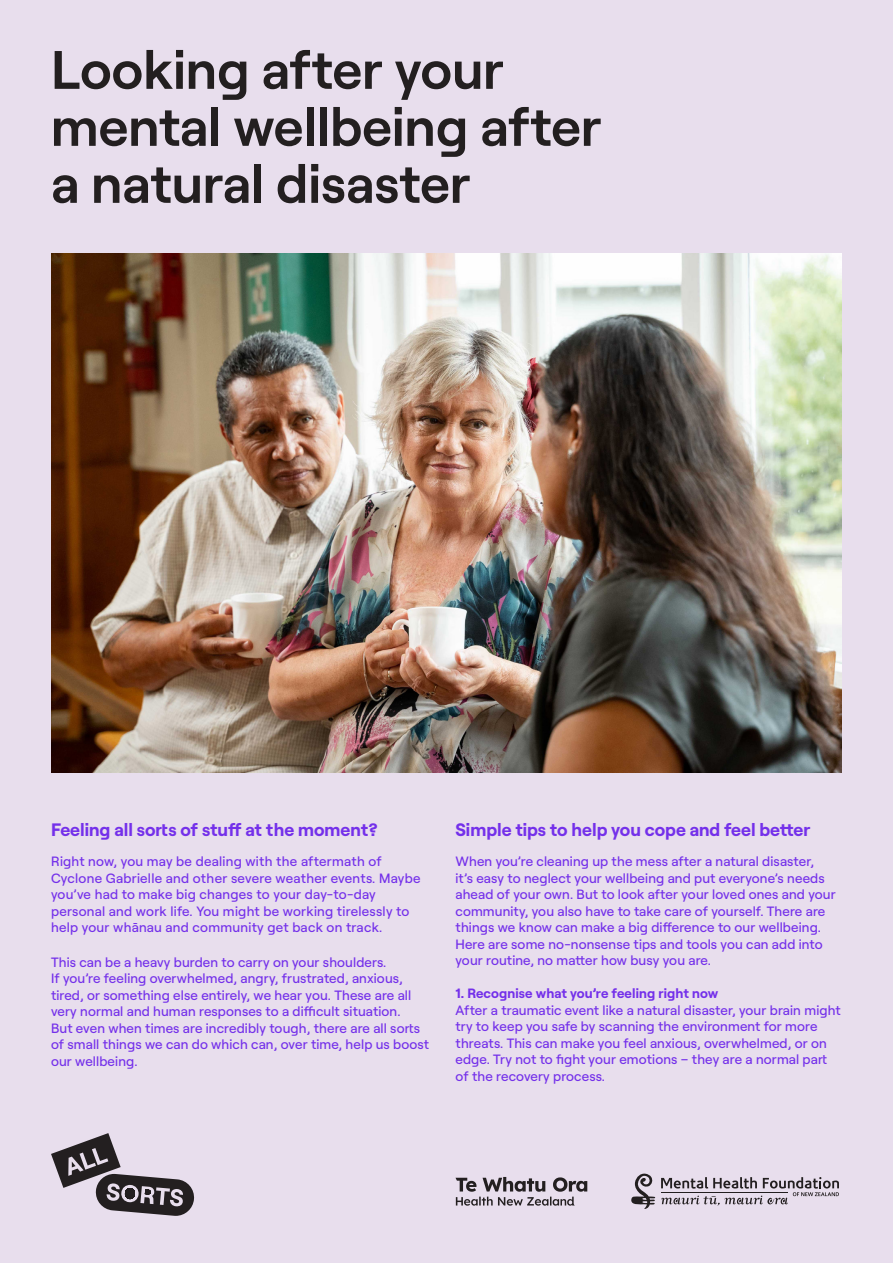
<style>
.page{position:relative;width:893px;height:1263px;background:#e8deed}
.page>*{position:absolute;margin:0;border:0;box-sizing:border-box;transform-origin:0 0}
.t1{font:600 54px/57px "Roobert";color:#231f20}
.t2{font:700 18px "Roobert";color:#7430ea}
.t3{font:500 13.5px/16.5px "Roobert";letter-spacing:.01em;color:#7430ea}
.t4{font:700 13.5px "Roobert";letter-spacing:.01em;color:#7430ea}
</style>
<div class="page">
<svg style="left:51px;top:1133px;width:144px;height:83px"></svg>
<svg style="left:631px;top:1173px;width:24px;height:36px"></svg>
<svg style="left:661px;top:1177px;width:178px;height:28px"></svg>
<svg style="left:455px;top:1177px;width:132px;height:29px"></svg>
<img style="left:51px;top:254px;width:791px;height:518px">
<p class="t1" style="left:51px;top:37px;width:552px">Looking after your mental wellbeing after a natural disaster</p>
<p class="t2" style="left:51px;top:816px;width:328px">Feeling all sorts of stuff at the moment?</p>
<p class="t3" style="left:51px;top:852px;width:371px">Right now, you may be dealing with the aftermath of Cyclone Gabrielle and other severe weather events. Maybe you’ve had to make big changes to your day-to-day personal and work life. You might be working tirelessly to help your whānau and community get back on track.</p>
<p class="t3" style="left:51px;top:952px;width:380px">This can be a heavy burden to carry on your shoulders.<br>If you’re feeling overwhelmed, angry, frustrated, anxious, tired, or something else entirely, we hear you. These are all very normal and human responses to a difficult situation.<br>But even when times are incredibly tough, there are all sorts of small things we can do which can, over time, help us boost our wellbeing.</p>
<p class="t2" style="left:455px;top:816px;width:356px">Simple tips to help you cope and feel better</p>
<p class="t3" style="left:455px;top:852px;width:382px">When you’re cleaning up the mess after a natural disaster,<br>it’s easy to neglect your wellbeing and put everyone’s needs ahead of your own. But to look after your loved ones and your community, you also have to take care of yourself. There are things we know can make a big difference to our wellbeing.<br>Here are some no-nonsense tips and tools you can add into your routine, no matter how busy you are.</p>
<p class="t4" style="left:455px;top:983px;width:264px">1. Recognise what you’re feeling right now</p>
<p class="t3" style="left:455px;top:1000px;width:387px">After a traumatic event like a natural disaster, your brain might try to keep you safe by scanning the environment for more threats. This can make you feel anxious, overwhelmed, or on edge. Try not to fight your emotions – they are a normal part of the recovery process.</p>
</div>
